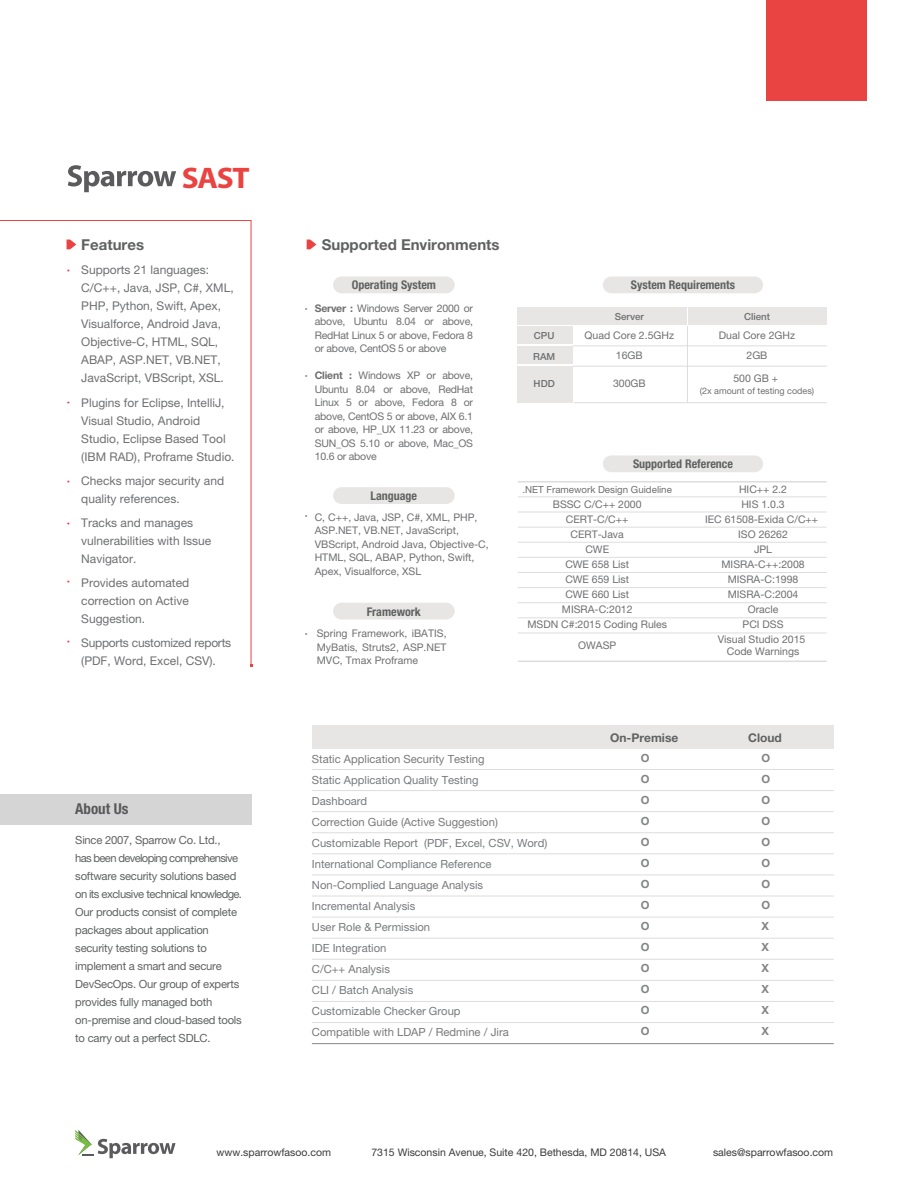
<style>
.page{position:relative;width:918px;height:1188px;background:#fff}
.page>*{position:absolute;margin:0;border:0;box-sizing:border-box;transform-origin:0 0}
.t1{font:700 29.85px "Myriad Pro";color:#e94442;scale:1.05 1}
.t2{font:700 15px "Helvetica Neue LT Pro";color:#606262}
.t3{font:700 condensed 15px "Helvetica Neue LT Pro";color:#59595c}
.t4{font:12px/18px "Helvetica Neue LT Pro";color:#6e6f71}
.t5{font:700 condensed 12px "Helvetica Neue LT Pro";color:#606262}
.t6{font:12px/18px "Helvetica Neue LT Pro";letter-spacing:-.02em;color:#6e6f71}
.t7{font:700 12px "Helvetica Neue LT Pro";color:#606262}
.t8{font:700 12px "Helvetica Neue LT Pro";color:#e94442}
.t9{font:11.25px/21px "Helvetica Neue LT Pro";color:#77797c}
.t10{font:11.25px/18px "Helvetica Neue LT Pro";letter-spacing:-.02em;color:#606262}
.t11{font:700 11.25px/21px "Helvetica Neue LT Pro";color:#838585;text-align:justify}
.t12{font:10.5px/15px "Helvetica Neue LT Pro";color:#6e6f71;text-align:justify}
.t13{font:10.5px "Helvetica Neue LT Pro";color:#3a3a3a}
.t14{font:700 10.5px "Helvetica Neue LT Pro";color:#6e6f71}
.t15{font:9.75px "Helvetica Neue LT Pro";color:#6e6f71}
.t16{font:500 9.75px/20.5px "Helvetica Neue LT Pro";color:#6e6f71}
.t17{font:9px "Helvetica Neue LT Pro";color:#6e6f71}
.s1{font-weight:700}
</style>
<div class="page">
<svg style="left:0;top:220px;width:252px;height:444px"></svg>
<div style="left:766px;top:0;width:101px;height:101px;background:#e94442"></div>
<div style="left:0;top:794px;width:251px;height:30px;background:#d4d5d4"></div>
<svg style="left:75px;top:1130px;width:101px;height:28px"></svg>
<div style="left:333px;top:487px;width:122px;height:17px;background:#e7e6e5;border-radius:8px"></div>
<div style="left:333px;top:603px;width:122px;height:16px;background:#e7e6e5;border-radius:8px"></div>
<div style="left:603px;top:455px;width:160px;height:17px;background:#e7e6e5;border-radius:8px"></div>
<svg style="left:68px;top:165px;width:108px;height:27px"></svg>
<hr style="left:574px;top:402px;width:253px;height:1px;background:#dddddc">
<hr style="left:518px;top:481px;width:309px;height:2px;background:#dddddc">
<hr style="left:518px;top:497px;width:309px;height:1px;background:#dddddc">
<hr style="left:518px;top:512px;width:309px;height:1px;background:#dddddc">
<hr style="left:518px;top:527px;width:309px;height:1px;background:#dddddc">
<hr style="left:518px;top:542px;width:309px;height:1px;background:#dddddc">
<hr style="left:518px;top:557px;width:309px;height:1px;background:#dddddc">
<hr style="left:518px;top:572px;width:309px;height:1px;background:#dddddc">
<hr style="left:518px;top:587px;width:309px;height:1px;background:#dddddc">
<hr style="left:518px;top:602px;width:309px;height:1px;background:#dddddc">
<hr style="left:518px;top:617px;width:309px;height:1px;background:#dddddc">
<hr style="left:518px;top:633px;width:309px;height:1px;background:#dddddc">
<hr style="left:518px;top:661px;width:309px;height:1px;background:#dddddc">
<div style="left:517px;top:327px;width:56px;height:17px;background:#e7e6e5"></div>
<div style="left:517px;top:307px;width:310px;height:17px;background:#e7e6e5"></div>
<div style="left:517px;top:347px;width:56px;height:17px;background:#e7e6e5"></div>
<div style="left:517px;top:366px;width:56px;height:37px;background:#e7e6e5"></div>
<hr style="left:573px;top:366px;width:254px;height:1px;background:#dddddc">
<hr style="left:573px;top:345px;width:254px;height:1px;background:#dddddc">
<hr style="left:687px;top:326px;width:1px;height:77px;background:#dddddc">
<svg style="left:687px;top:307px;width:1px;height:17px"></svg>
<div style="left:312px;top:725px;width:522px;height:23px;background:#e7e6e5"></div>
<hr style="left:312px;top:769px;width:522px;height:1px;background:#dddddc">
<hr style="left:312px;top:790px;width:522px;height:1px;background:#dddddc">
<hr style="left:312px;top:811px;width:522px;height:1px;background:#dddddc">
<hr style="left:312px;top:832px;width:522px;height:1px;background:#dddddc">
<hr style="left:312px;top:853px;width:522px;height:1px;background:#dddddc">
<hr style="left:312px;top:875px;width:522px;height:1px;background:#dddddc">
<hr style="left:312px;top:896px;width:522px;height:1px;background:#dddddc">
<hr style="left:312px;top:917px;width:522px;height:1px;background:#dddddc">
<hr style="left:312px;top:938px;width:522px;height:1px;background:#dddddc">
<hr style="left:312px;top:959px;width:522px;height:1px;background:#dddddc">
<hr style="left:312px;top:980px;width:522px;height:1px;background:#dddddc">
<hr style="left:312px;top:1022px;width:522px;height:1px;background:#dddddc">
<hr style="left:312px;top:1001px;width:522px;height:1px;background:#dddddc">
<hr style="left:312px;top:1043px;width:522px;height:1px;background:#8e8d8d">
<div style="left:333px;top:277px;width:122px;height:16px;background:#e7e6e5;border-radius:8px"></div>
<div style="left:603px;top:277px;width:160px;height:16px;background:#e7e6e5;border-radius:8px"></div>
<svg style="left:307px;top:240px;width:9px;height:9px"></svg>
<svg style="left:67px;top:240px;width:9px;height:9px"></svg>
<h1 class="t1" style="left:182px;top:158px;width:66px">SAST</h1>
<p class="t8" style="left:67px;top:263px;width:5px">·</p>
<p class="t8" style="left:67px;top:394px;width:5px">·</p>
<p class="t8" style="left:67px;top:474px;width:5px">·</p>
<p class="t8" style="left:67px;top:515px;width:5px">·</p>
<p class="t8" style="left:67px;top:574px;width:5px">·</p>
<p class="t8" style="left:67px;top:633px;width:5px">·</p>
<h2 class="t2" style="left:81px;top:235px;width:64px">Features</h2>
<p class="t4" style="left:81px;top:260px;width:154px">Supports 21 languages:<br>C/C++, Java, JSP, C#, XML,<br>PHP, Python, Swift, Apex,<br>Visualforce, Android Java,<br>Objective-C, HTML, SQL,<br>ABAP, ASP.NET, VB.NET,<br>JavaScript, VBScript, XSL.</p>
<p class="t4" style="left:81px;top:393px;width:155px">Plugins for Eclipse, IntelliJ,<br>Visual Studio, Android<br>Studio, Eclipse Based Tool (IBM RAD), Proframe Studio.</p>
<p class="t4" style="left:81px;top:471px;width:144px">Checks major security and quality references.</p>
<p class="t4" style="left:81px;top:513px;width:131px">Tracks and manages vulnerabilities with Issue<br>Navigator.</p>
<p class="t4" style="left:81px;top:573px;width:110px;text-align:justify">Provides automated correction on Active Suggestion.</p>
<p class="t6" style="left:81px;top:633px;width:151px">Supports customized reports (PDF, Word, Excel, CSV).</p>
<h2 class="t3" style="left:75px;top:799px;width:55px">About Us</h2>
<p class="t10" style="left:75px;top:830px;width:168px">Since 2007, Sparrow Co. Ltd.,<br>has been developing comprehensive software security solutions based on its exclusive technical knowledge.<br>Our products consist of complete packages about application security testing solutions to implement a smart and secure<br>DevSecOps. Our group of experts provides fully managed both on-premise and cloud-based tools to carry out a perfect SDLC.</p>
<h2 class="t2" style="left:322px;top:235px;width:179px">Supported Environments</h2>
<p class="t5" style="left:352px;top:277px;width:86px">Operating System</p>
<p class="t5" style="left:631px;top:277px;width:106px">System Requirements</p>
<p class="t12" style="left:315px;top:301px;width:160px;line-height:13.5px"><span class="s1">Server :</span> Windows Server 2000 or above, Ubuntu 8.04 or above, RedHat Linux 5 or above, Fedora 8 or above, CentOS 5 or above</p>
<p class="t12" style="left:315px;top:368px;width:160px;line-height:13.5px"><span class="s1">Client :</span> Windows XP or above, Ubuntu 8.04 or above, RedHat Linux 5 or above, Fedora 8 or above, CentOS 5 or above, AIX 6.1 or above, HP_UX 11.23 or above, SUN_OS 5.10 or above, Mac_OS 10.6 or above</p>
<p class="t14" style="left:305px;top:301px;width:4px">·</p>
<p class="t16" style="left:615px;top:306px;width:31px">Server</p>
<p class="t16" style="left:744px;top:306px;width:28px">Client</p>
<p class="t12" style="left:585px;top:328px;width:91px">Quad Core 2.5GHz</p>
<p class="t12" style="left:719px;top:328px;width:78px">Dual Core 2GHz</p>
<p class="t12" style="left:616px;top:348px;width:28px">16GB</p>
<p class="t12" style="left:747px;top:348px;width:22px">2GB</p>
<p class="t12" style="left:613px;top:376px;width:34px">300GB</p>
<p class="t16" style="left:533px;top:325px;width:24px">CPU<br>RAM</p>
<p class="t16" style="left:534px;top:373px;width:23px">HDD</p>
<p class="t12" style="left:733px;top:371px;width:46px">500 GB +</p>
<p class="t17" style="left:700px;top:385px;width:116px">(2x amount of testing codes)</p>
<p class="t14" style="left:305px;top:369px;width:4px">·</p>
<p class="t5" style="left:633px;top:457px;width:101px">Supported Reference</p>
<p class="t5" style="left:371px;top:488px;width:48px">Language</p>
<p class="t12" style="left:315px;top:510px;width:175px;line-height:13.5px;text-align:left">C, C++, Java, JSP, C#, XML, PHP,<br>ASP.NET, VB.NET, JavaScript,<br>VBScript, Android Java, Objective-C,<br>HTML, SQL, ABAP, Python, Swift,<br>Apex, Visualforce, XSL</p>
<p class="t14" style="left:305px;top:509px;width:4px">·</p>
<p class="t14" style="left:305px;top:627px;width:4px">·</p>
<p class="t5" style="left:367px;top:604px;width:56px">Framework</p>
<p class="t12" style="left:317px;top:627px;width:131px;line-height:13.5px">Spring Framework, iBATIS, MyBatis, Struts2, ASP.NET MVC, Tmax Proframe</p>
<p class="t15" style="left:522px;top:484px;width:151px">.NET Framework Design Guideline</p>
<p class="t12" style="left:527px;top:497px;width:141px;text-align:center">BSSC C/C++ 2000<br>CERT-C/C++<br>CERT-Java<br>CWE<br>CWE 658 List<br>CWE 659 List<br>CWE 660 List<br>MISRA-C:2012<br>MSDN C#:2015 Coding Rules</p>
<p class="t12" style="left:578px;top:638px;width:40px">OWASP</p>
<p class="t12" style="left:705px;top:482px;width:115px;text-align:center">HIC++ 2.2<br>HIS 1.0.3<br>IEC 61508-Exida C/C++<br>ISO 26262<br>JPL<br>MISRA-C++:2008<br>MISRA-C:1998<br>MISRA-C:2004<br>Oracle<br>PCI DSS<br>Visual Studio 2015</p>
<p class="t12" style="left:727px;top:644px;width:74px">Code Warnings</p>
<p class="t9" style="left:312px;top:749px;width:237px">Static Application Security Testing<br>Static Application Quality Testing<br>Dashboard<br>Correction Guide (Active Suggestion)<br>Customizable Report (PDF, Excel, CSV, Word)<br>International Compliance Reference<br>Non-Complied Language Analysis<br>Incremental Analysis<br>User Role &amp; Permission<br>IDE Integration<br>C/C++ Analysis<br>CLI / Batch Analysis<br>Customizable Checker Group<br>Compatible with LDAP / Redmine / Jira</p>
<p class="t7" style="left:610px;top:730px;width:70px">On-Premise</p>
<p class="t7" style="left:748px;top:730px;width:35px">Cloud</p>
<p class="t11" style="left:641px;top:747px;width:10px">O O O O O O O O O O O O O O</p>
<p class="t11" style="left:762px;top:748px;width:10px">O O O O O O O O X X X X X X</p>
<p class="t13" style="left:217px;top:1146px;width:116px">www.sparrowfasoo.com</p>
<p class="t13" style="left:371px;top:1146px;width:296px">7315 Wisconsin Avenue, Suite 420, Bethesda, MD 20814, USA</p>
<p class="t13" style="left:713px;top:1146px;width:122px">sales@sparrowfasoo.com</p>
</div>
